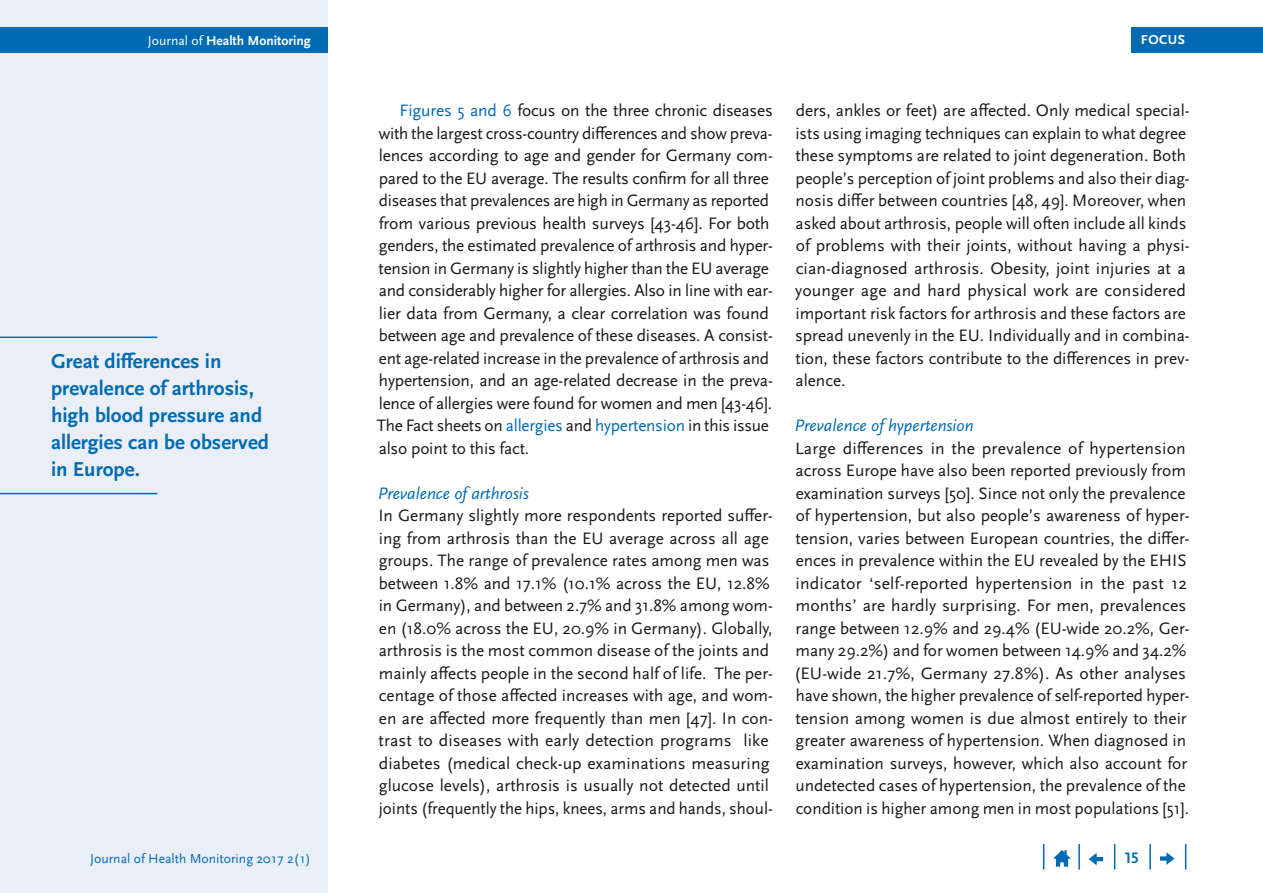
<style>
.page{position:relative;width:1263px;height:893px;background:#fff}
.page>*{position:absolute;margin:0;border:0;box-sizing:border-box;transform-origin:0 0}
.t1{font:700 21px/27px "Scala Sans Pro";color:#006bb3}
.Copy{font:17.25px/22.5px "Scala Sans Pro";color:#1a171c}
.Copy_Einzug{font:17.25px/22.5px "Scala Sans Pro";letter-spacing:-.015em;color:#1a171c;text-align:justify}
.t2{font:italic 17.25px "Scala Sans Pro";color:#006bb3}
.t3{font:700 15.75px "Scala Sans Pro";color:#006bb3}
.t4{font:13.65px "Scala Sans Pro";color:#006bb3}
.t5{font:700 13.65px "Scala Sans Pro";color:#fff}
.t6{font:700 13.5px "Scala Sans Pro";letter-spacing:.04em;color:#fff}
.s1{font-weight:400}
.s2{color:#0068b4}
.s3{color:#006bb3}
</style>
<div class="page">
<div style="left:1131px;top:28px;width:132px;height:25px;background:#006bb3"></div>
<div style="left:0;top:0;width:327px;height:893px;background:#eaeef7"></div>
<div style="left:0;top:28px;width:327px;height:25px;background:#006bb3"></div>
<hr style="left:0;top:337px;width:157px;height:1px;background:#006bb3">
<hr style="left:0;top:493px;width:157px;height:1px;background:#006bb3">
<svg style="left:1185px;top:844px;width:1px;height:26px"></svg>
<hr style="left:1149px;top:844px;width:2px;height:26px;background:#006bb3">
<svg style="left:1114px;top:844px;width:1px;height:26px"></svg>
<hr style="left:1078px;top:844px;width:2px;height:26px;background:#006bb3">
<svg style="left:1043px;top:844px;width:1px;height:26px"></svg>
<svg style="left:1053px;top:850px;width:18px;height:17px"></svg>
<svg style="left:1089px;top:853px;width:14px;height:12px"></svg>
<svg style="left:1160px;top:852px;width:14px;height:13px"></svg>
<p class="t5" style="left:148px;top:33px;width:164px"><span class="s1">Journal of</span> Health Monitoring</p>
<p class="t6" style="left:1141px;top:32px;width:46px">FOCUS</p>
<p class="t1" style="left:51px;top:348px;width:219px">Great differences in prevalence of arthrosis, high blood pressure and allergies can be observed in Europe.</p>
<p class="t4" style="left:90px;top:850px;width:222px">Journal of Health Monitoring 2017 2(1)</p>
<p class="Copy" style="left:400px;top:99px;width:375px"><span class="s2">Figures 5 and 6</span> focus on the three chronic diseases</p>
<p class="Copy_Einzug" style="left:379px;top:122px;width:396px">with the largest cross-country differences and show preva&shy;lences according to age and gender for Germany com&shy;pared to the EU average. The results confirm for all three</p>
<p class="Copy_Einzug" style="left:377px;top:189px;width:398px;text-align:left">diseases that prevalences are high in Germany as reported from various previous health surveys [43-46]. For both genders, the estimated prevalence of arthrosis and hyper&shy;tension in Germany is slightly higher than the EU average and considerably higher for allergies. Also in line with ear&shy;lier data from Germany, a clear correlation was found between age and prevalence of these diseases. A consist&shy;ent age-related increase in the prevalence of arthrosis and hypertension, and an age-related decrease in the preva&shy;lence of allergies were found for women and men [43-46].<br>The Fact sheets on <span class="s3">allergies</span> and <span class="s3">hypertension</span> in this issue</p>
<p class="Copy_Einzug" style="left:379px;top:437px;width:152px">also point to this fact.</p>
<h2 class="t2" style="left:378px;top:483px;width:152px">Prevalence of arthrosis</h2>
<p class="Copy" style="left:378px;top:504px;width:396px">In Germany slightly more respondents reported suffer&shy;ing from arthrosis than the EU average across all age groups. The range of prevalence rates among men was between 1.8% and 17.1% (10.1% across the EU, 12.8% in Germany), and between 2.7% and 31.8% among wom&shy;en (18.0% across the EU, 20.9% in Germany). Globally, arthrosis is the most common disease of the joints and mainly affects people in the second half of life. The per&shy;centage of those affected increases with age, and wom&shy;en are affected more frequently than men [47]. In con&shy;trast to diseases with early detection programs like diabetes (medical check-up examinations measuring glucose levels), arthrosis is usually not detected until joints (frequently the hips, knees, arms and hands, shoul-</p>
<p class="Copy" style="left:795px;top:99px;width:396px">ders, ankles or feet) are affected. Only medical special&shy;ists using imaging techniques can explain to what degree these symptoms are related to joint degeneration. Both people’s perception of joint problems and also their diag&shy;nosis differ between countries [48, 49]. Moreover, when asked about arthrosis, people will often include all kinds of problems with their joints, without having a physi&shy;cian-diagnosed arthrosis. Obesity, joint injuries at a younger age and hard physical work are considered important risk factors for arthrosis and these factors are spread unevenly in the EU. Individually and in combina&shy;tion, these factors contribute to the differences in prev&shy;alence.</p>
<h2 class="t2" style="left:794px;top:415px;width:181px">Prevalence of hypertension</h2>
<p class="Copy" style="left:794px;top:437px;width:397px">Large differences in the prevalence of hypertension across Europe have also been reported previously from examination surveys [50]. Since not only the prevalence of hypertension, but also people’s awareness of hyper&shy;tension, varies between European countries, the differ&shy;ences in prevalence within the EU revealed by the EHIS indicator ‘self-reported hypertension in the past 12 months’ are hardly surprising. For men, prevalences range between 12.9% and 29.4% (EU-wide 20.2%, Ger&shy;many 29.2%) and for women between 14.9% and 34.2% (EU-wide 21.7%, Germany 27.8%). As other analyses have shown, the higher prevalence of self-reported hyper&shy;tension among women is due almost entirely to their greater awareness of hypertension. When diagnosed in examination surveys, however, which also account for undetected cases of hypertension, the prevalence of the condition is higher among men in most populations [51].</p>
<p class="t3" style="left:1125px;top:849px;width:16px">15</p>
</div>
